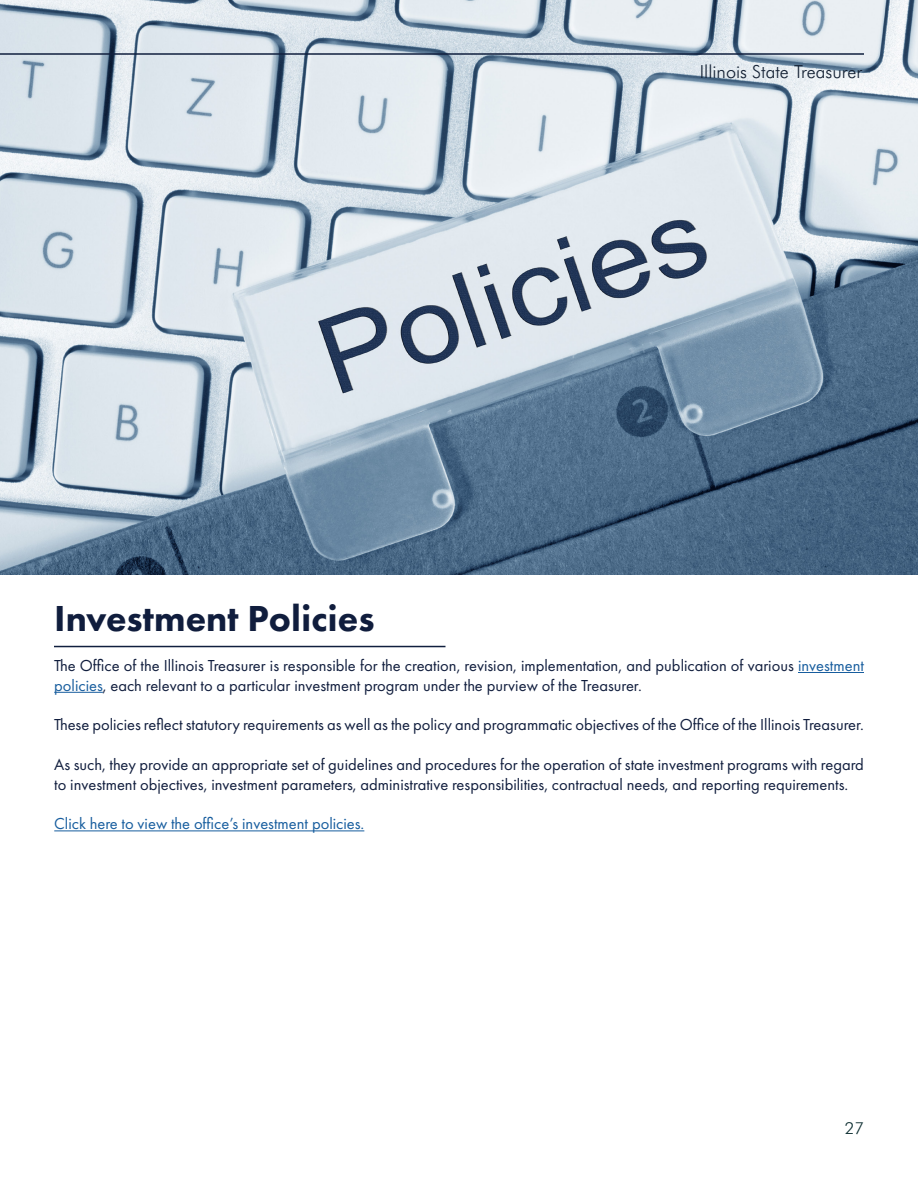
<style>
.page{position:relative;width:918px;height:1188px;background:#fff}
.page>*{position:absolute;margin:0;border:0;box-sizing:border-box;transform-origin:0 0}
.t1{font:800 37.5px "Futura PT";color:#101d3d}
.t2{font:300 18px "Futura BT";color:#121f32}
.t3{font:16.5px/19.8px "Futura PT";color:#101d3d}
.t4{font:16.5px "Futura PT";color:#175d9e}
.t5{font:300 16.5px "Futura BT";color:#0d2e31}
.s1{color:#175d9e}
</style>
<div class="page">
<img style="left:0;top:0;width:918px;height:575px">
<hr style="left:798px;top:672px;width:66px;height:1px;background:#175d9e">
<hr style="left:54px;top:692px;width:49px;height:1px;background:#175d9e">
<hr style="left:54px;top:830px;width:310px;height:1px;background:#175d9e">
<hr style="left:54px;top:646px;width:392px;height:1px;background:#101f3e">
<hr style="left:0;top:53px;width:864px;height:2px;background:#101f3e">
<p class="t2" style="left:700px;top:61px;width:164px">Illinois State Treasurer</p>
<p class="t1" style="left:54px;top:595px;width:322px">Investment Policies</p>
<p class="t3" style="left:54px;top:655px;width:811px">The Office of the Illinois Treasurer is responsible for the creation, revision, implementation, and publication of various <span class="s1">investment policies</span>, each relevant to a particular investment program under the purview of the Treasurer.</p>
<p class="t3" style="left:54px;top:715px;width:811px">These policies reflect statutory requirements as well as the policy and programmatic objectives of the Office of the Illinois Treasurer.</p>
<p class="t3" style="left:54px;top:754px;width:811px">As such, they provide an appropriate set of guidelines and procedures for the operation of state investment programs with regard to investment objectives, investment parameters, administrative responsibilities, contractual needs, and reporting requirements.</p>
<p class="t4" style="left:54px;top:814px;width:312px">Click here to view the office’s investment policies.</p>
<p class="t5" style="left:845px;top:1118px;width:21px">27</p>
</div>
